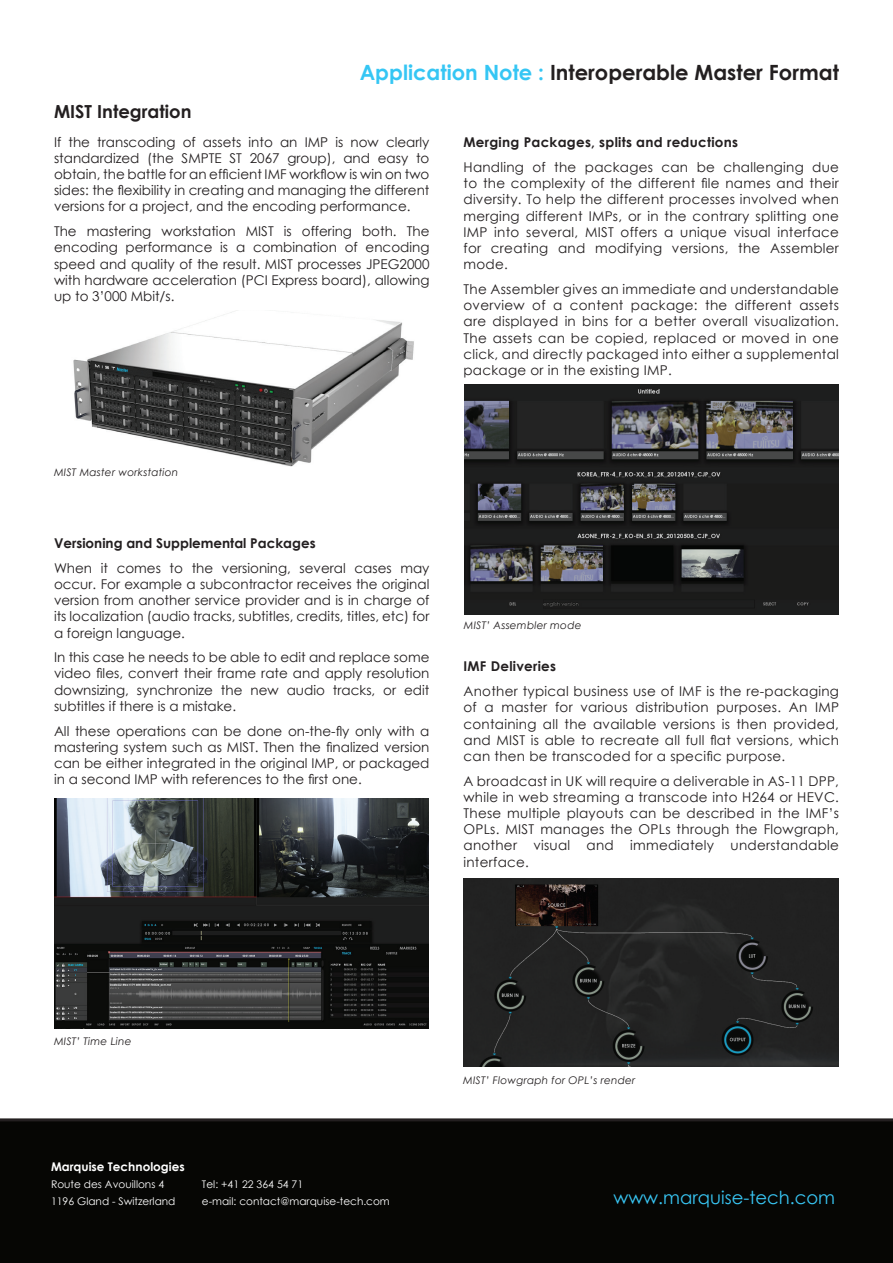
<style>
.page{position:relative;width:893px;height:1263px;background:#fff}
.page>*{position:absolute;margin:0;border:0;box-sizing:border-box;transform-origin:0 0}
.t1{font:700 21px "Century Gothic";color:#231f20}
.t2{font:18px "Century Gothic";color:#38c6f4}
.t3{font:700 18px "Century Gothic";color:#231f20}
.t4{font:13.5px/16.2px "Century Gothic";color:#231f20;text-align:justify}
.t5{font:700 13.5px "Century Gothic";letter-spacing:.02em;color:#231f20}
.t6{font:700 13.5px "Century Gothic";color:#231f20}
.t7{font:700 12px "Century Gothic";color:#fff}
.t8{font:10.5px/16.8px "Century Gothic";color:#fff}
.t9{font:italic 10.5px "Century Gothic";letter-spacing:.02em;color:#231f20}
.s1{color:#35c6f4}
</style>
<div class="page">
<div style="left:0;top:1118px;width:893px;height:145px;background:#060604"></div>
<img style="left:463px;top:878px;width:376px;height:188px">
<img style="left:464px;top:385px;width:375px;height:229px">
<img style="left:73px;top:310px;width:341px;height:157px">
<img style="left:54px;top:798px;width:374px;height:230px">
<h1 class="t1" style="left:360px;top:57px;width:481px"><span class="s1">Application Note :</span> Interoperable Master Format</h1>
<h2 class="t3" style="left:54px;top:97px;width:139px">MIST Integration</h2>
<p class="t4" style="left:54px;top:133px;width:377px">If the transcoding of assets into an IMP is now clearly standardized (the SMPTE ST 2067 group), and easy to obtain, the battle for an efficient IMF workflow is win on two sides: the flexibility in creating and managing the different versions for a project, and the encoding performance.</p>
<p class="t4" style="left:54px;top:223px;width:377px">The mastering workstation MIST is offering both. The encoding performance is a combination of encoding speed and quality of the result. MIST processes JPEG2000 with hardware acceleration (PCI Express board), allowing up to 3’000 Mbit/s.</p>
<p class="t5" style="left:463px;top:132px;width:276px">Merging Packages, splits and reductions</p>
<p class="t4" style="left:463px;top:159px;width:377px">Handling of the packages can be challenging due to the complexity of the different file names and their diversity. To help the different processes involved when merging different IMPs, or in the contrary splitting one IMP into several, MIST offers a unique visual interface for creating and modifying versions, the Assembler mode.</p>
<p class="t4" style="left:463px;top:281px;width:377px">The Assembler gives an immediate and understandable overview of a content package: the different assets are displayed in bins for a better overall visualization.<br>The assets can be copied, replaced or moved in one click, and directly packaged into either a supplemental package or in the existing IMP.</p>
<p class="t9" style="left:54px;top:465px;width:126px">MIST Master workstation</p>
<p class="t6" style="left:54px;top:533px;width:263px">Versioning and Supplemental Packages</p>
<p class="t4" style="left:54px;top:559px;width:377px">When it comes to the versioning, several cases may occur. For example a subcontractor receives the original version from another service provider and is in charge of its localization (audio tracks, subtitles, credits, titles, etc) for a foreign language.</p>
<p class="t4" style="left:54px;top:649px;width:377px">In this case he needs to be able to edit and replace some video files, convert their frame rate and apply resolution downsizing, synchronize the new audio tracks, or edit subtitles if there is a mistake.</p>
<p class="t4" style="left:54px;top:722px;width:377px">All these operations can be done on-the-fly only with a mastering system such as MIST. Then the finalized version can be either integrated in the original IMP, or packaged in a second IMP with references to the first one.</p>
<p class="t9" style="left:464px;top:617px;width:119px">MIST’ Assembler mode</p>
<p class="t5" style="left:463px;top:656px;width:94px">IMF Deliveries</p>
<p class="t4" style="left:463px;top:683px;width:377px">Another typical business use of IMF is the re-packaging of a master for various distribution purposes. An IMP containing all the available versions is then provided, and MIST is able to recreate all full flat versions, which can then be transcoded for a specific purpose.</p>
<p class="t4" style="left:463px;top:772px;width:377px">A broadcast in UK will require a deliverable in AS-11 DPP, while in web streaming a transcode into H264 or HEVC.<br>These multiple playouts can be described in the IMF’s OPLs. MIST manages the OPLs through the Flowgraph, another visual and immediately understandable interface.</p>
<p class="t9" style="left:54px;top:1033px;width:79px">MIST’ Time Line</p>
<p class="t9" style="left:463px;top:1072px;width:174px">MIST’ Flowgraph for OPL’s render</p>
<p class="t7" style="left:51px;top:1157px;width:135px">Marquise Technologies</p>
<p class="t8" style="left:51px;top:1175px;width:126px">Route des Avouillons 4<br>1196 Gland - Switzerland</p>
<p class="t8" style="left:202px;top:1175px;width:189px">Tel: +41 22 364 54 71<br>e-mail: contact@marquise-tech.com</p>
<h2 class="t2" style="left:613px;top:1185px;width:223px">www.marquise-tech.com</h2>
</div>
